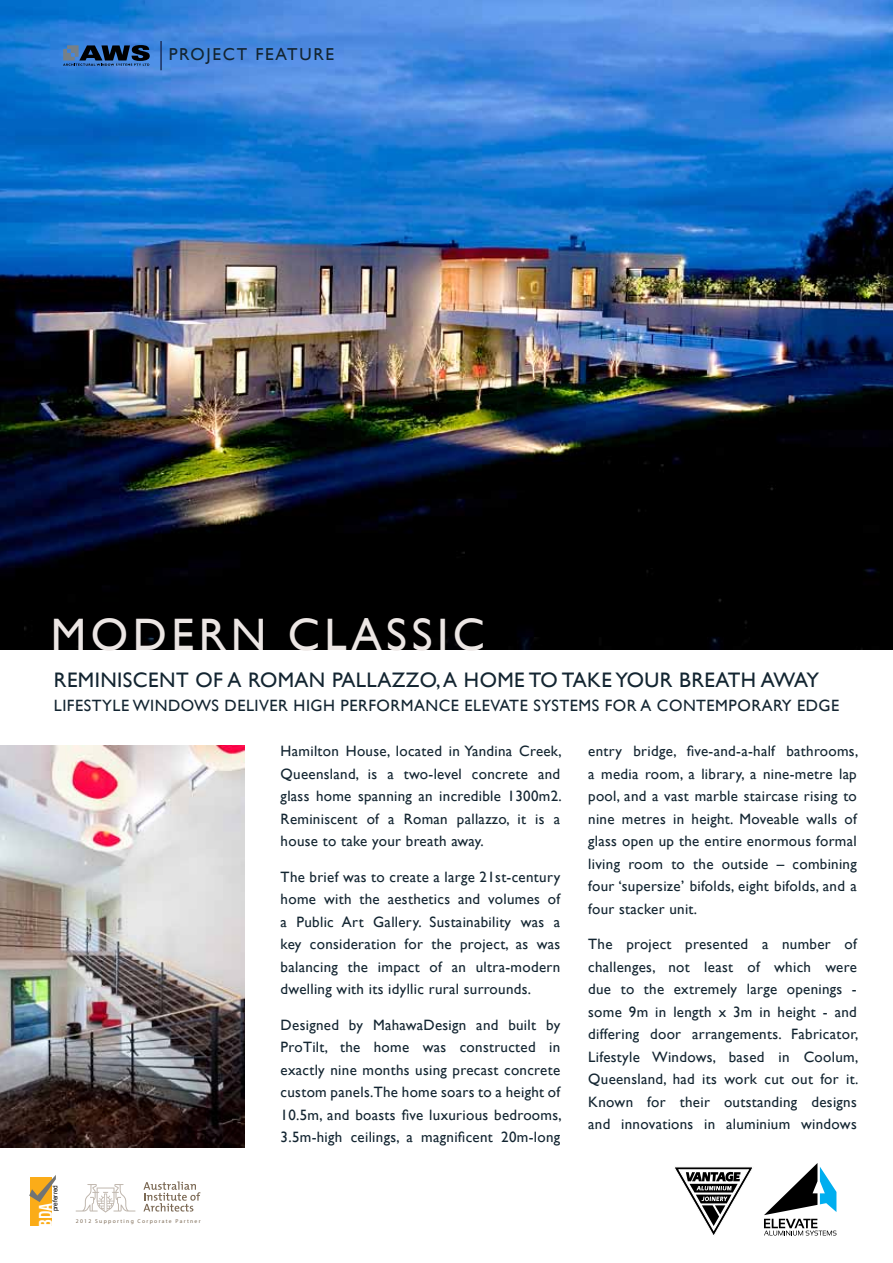
<style>
.page{position:relative;width:893px;height:1263px;background:#fff}
.page>*{position:absolute;margin:0;border:0;box-sizing:border-box;transform-origin:0 0}
.t1{font:45.45px "Gill Sans";letter-spacing:.1em;color:#ece6e4}
.t2{font:21px "Gill Sans";letter-spacing:.02em;color:#132531}
.t3{font:700 condensed 17.4px "Helvetica LT";color:#fff;scale:.81 1}
.t4{font:17.25px "Gill Sans";color:#132531}
.t5{font:16.35px "Gill Sans";letter-spacing:.03em;color:#132531}
.t6{font:15px/22.5px "Gill Sans";letter-spacing:.02em;color:#132531;text-align:justify}
.t7{font:6.6px "Arial";color:#000}
.t8{font:5.7px "Myriad Pro";letter-spacing:.23em;color:#7c6a55}
</style>
<div class="page">
<img style="left:0;top:745px;width:244px;height:402px">
<img style="left:0;top:0;width:893px;height:649px">
<svg style="left:143px;top:1181px;width:57px;height:30px"></svg>
<svg style="left:76px;top:1184px;width:59px;height:28px"></svg>
<div style="left:30px;top:1178px;width:22px;height:48px;background:#fbac18"></div>
<svg style="left:29px;top:1175px;width:27px;height:27px"></svg>
<svg style="left:63px;top:45px;width:87px;height:21px;background:#2c4d79"></svg>
<hr style="left:160px;top:41px;width:2px;height:29px;background:#192c57">
<svg style="left:764px;top:1163px;width:72px;height:72px"></svg>
<svg style="left:674px;top:1167px;width:78px;height:68px"></svg>
<p class="t4" style="left:169px;top:44px;width:13px">PRO</p>
<p class="t4" style="left:206px;top:44px;width:19px">JECT</p>
<p class="t4" style="left:255px;top:44px;width:12px">FEATURE</p>
<h1 class="t1" style="left:51px;top:608px;width:436px">Modern classic</h1>
<h2 class="t2" style="left:54px;top:667px;width:767px">Reminiscent of a Roman pallazzo, a home to take your breath away</h2>
<p class="t5" style="left:54px;top:696px;width:421px">lifestyle windows deliver high performance ELEVATE</p>
<p class="t5" style="left:533px;top:696px;width:308px">systems for a contemporary edge</p>
<p class="t6" style="left:588px;top:740px;width:272px">entry bridge, five-and-a-half bathrooms, a media room, a library, a nine-metre lap pool, and a vast marble staircase rising to nine metres in height. Moveable walls of glass open up the entire enormous formal living room to the outside – combining four ‘supersize’ bifolds, eight bifolds, and a four stacker unit.</p>
<p class="t6" style="left:588px;top:933px;width:272px">The project presented a number of challenges, not least of which were due to the extremely large openings - some 9m in length x 3m in height - and differing door arrangements. Fabricator, Lifestyle Windows, based in Coolum, Queensland, had its work cut out for it.<br>Known for their outstanding designs and innovations in aluminium windows</p>
<p class="t6" style="left:281px;top:740px;width:283px">Hamilton House, located in Yandina Creek, Queensland, is a two-level concrete and glass home spanning an incredible 1300m2.<br>Reminiscent of a Roman pallazzo, it is a house to take your breath away.</p>
<p class="t6" style="left:281px;top:866px;width:281px">The brief was to create a large 21st-century home with the aesthetics and volumes of a Public Art Gallery. Sustainability was a key consideration for the project, as was balancing the impact of an ultra-modern dwelling with its idyllic rural surrounds.</p>
<p class="t6" style="left:281px;top:1013px;width:283px">Designed by MahawaDesign and built by ProTilt, the home was constructed in exactly nine months using precast concrete custom panels.The home soars to a height of 10.5m, and boasts five luxurious bedrooms, 3.5m-high ceilings, a magnificent 20m-long</p>
<p class="t7" style="left:51px;top:1211px;width:28px;rotate:-90deg">preferred</p>
<p class="t3" style="left:35px;top:1227px;width:31px;rotate:-90deg">BDA</p>
<p class="t8" style="left:76px;top:1217px;width:126px">2012 Supporting Corporate Partner</p>
</div>
